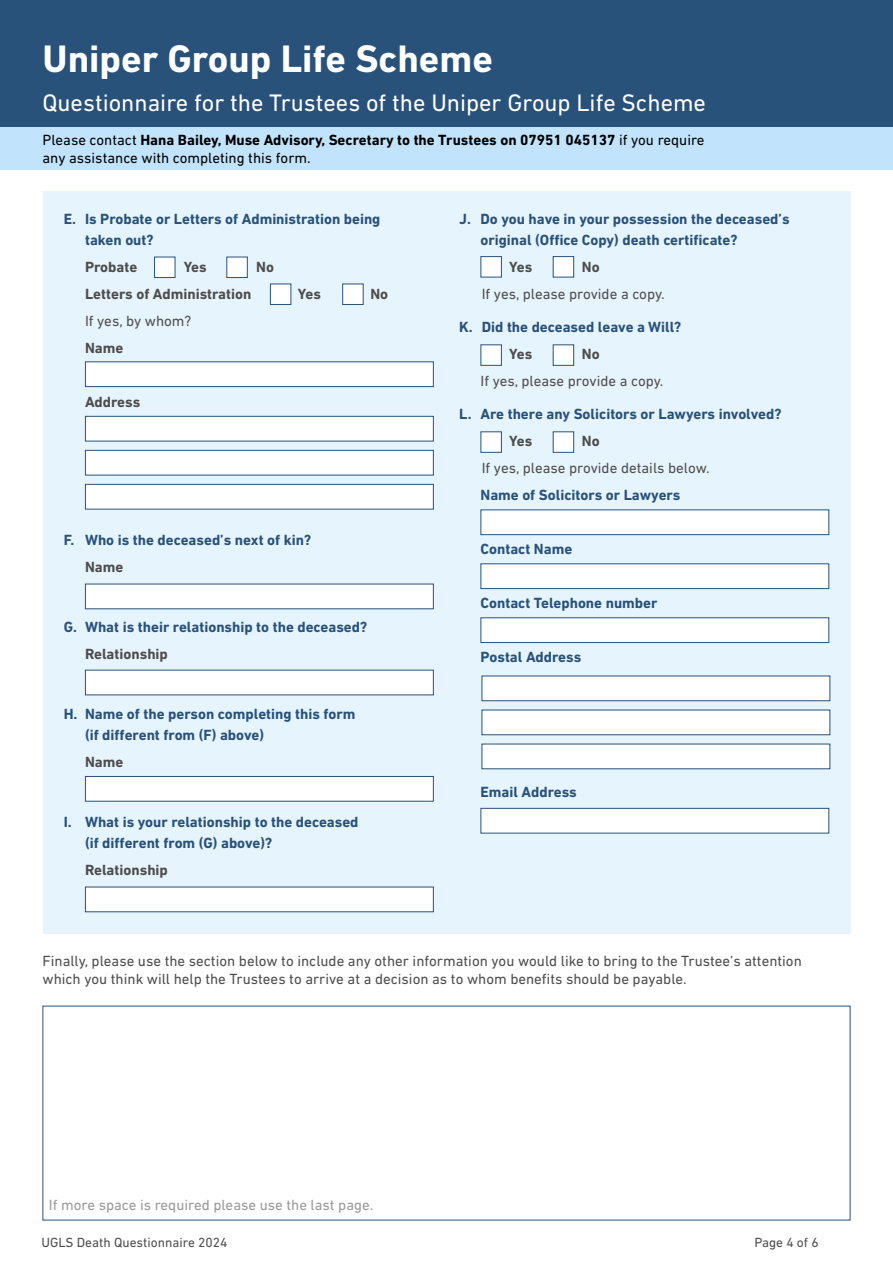
<style>
.page{position:relative;width:893px;height:1263px;background:#fff}
.page>*{position:absolute;margin:0;border:0;box-sizing:border-box;transform-origin:0 0}
.t1{font:700 39px "DIN Next LT Pro";color:#fff}
.t2{font:24.3px "DIN Next LT Pro";color:#fff}
.t3{font:700 15px/21px "DIN Next LT Pro";color:#28527a}
.t4{font:15px/18px "DIN Next LT Pro";color:#4d4d4d}
.t5{font:15px/18px "DIN Next LT Pro";color:#000}
.t6{font:700 15px "DIN Next LT Pro";color:#4d4d4d}
.t7{font:15px "DIN Next LT Pro";color:#999}
.t8{font:13.5px "DIN Next LT Pro";color:#4d4d4d}
.s1{font-weight:700}
</style>
<div class="page">
<div style="left:43px;top:191px;width:807px;height:742px;background:#e6f4fd"></div>
<div style="left:85px;top:584px;width:349px;height:25px;background:#fff"></div>
<div style="left:85px;top:776px;width:349px;height:25px;background:#fff;border:1px solid #28527a"></div>
<div style="left:85px;top:670px;width:349px;height:25px;background:#fff"></div>
<div style="left:85px;top:361px;width:349px;height:26px;background:#fff;border:1px solid #28527a"></div>
<div style="left:480px;top:509px;width:349px;height:26px;background:#fff;border:1px solid #28527a"></div>
<div style="left:480px;top:808px;width:349px;height:25px;background:#fff;border:1px solid #28527a"></div>
<div style="left:85px;top:887px;width:349px;height:25px;background:#fff;border:1px solid #28527a"></div>
<div style="left:480px;top:344px;width:22px;height:22px;background:#fff;border:1px solid #28527a"></div>
<div style="left:480px;top:256px;width:22px;height:21px;background:#fff;border:1px solid #28527a"></div>
<div style="left:480px;top:431px;width:22px;height:22px;background:#fff;border:1px solid #28527a"></div>
<div style="left:553px;top:344px;width:21px;height:22px;background:#fff;border:1px solid #28527a"></div>
<div style="left:553px;top:256px;width:21px;height:21px;background:#fff;border:1px solid #28527a"></div>
<div style="left:553px;top:431px;width:21px;height:22px;background:#fff;border:1px solid #28527a"></div>
<div style="left:480px;top:563px;width:349px;height:26px;background:#fff;border:1px solid #28527a"></div>
<div style="left:480px;top:617px;width:349px;height:26px;background:#fff;border:1px solid #28527a"></div>
<div style="left:482px;top:676px;width:348px;height:25px;background:#fff;border:1px solid #28527a"></div>
<div style="left:482px;top:710px;width:348px;height:25px;background:#fff;border:1px solid #28527a"></div>
<div style="left:482px;top:744px;width:348px;height:25px;background:#fff"></div>
<div style="left:85px;top:416px;width:349px;height:25px;background:#fff;border:1px solid #28527a"></div>
<div style="left:85px;top:450px;width:349px;height:25px;background:#fff;border:1px solid #28527a"></div>
<div style="left:85px;top:484px;width:349px;height:25px;background:#fff;border:1px solid #28527a"></div>
<div style="left:154px;top:257px;width:21px;height:21px;background:#fff;border:1px solid #28527a"></div>
<div style="left:270px;top:284px;width:21px;height:21px;background:#fff;border:1px solid #28527a"></div>
<div style="left:226px;top:257px;width:22px;height:21px;background:#fff;border:1px solid #28527a"></div>
<div style="left:342px;top:284px;width:22px;height:21px;background:#fff;border:1px solid #28527a"></div>
<div style="left:0;top:0;width:893px;height:128px;background:#28527a"></div>
<div style="left:0;top:128px;width:893px;height:42px;background:#c1e3fc"></div>
<h1 class="t1" style="left:43px;top:36px;width:452px">Uniper Group Life Scheme</h1>
<h2 class="t2" style="left:43px;top:88px;width:665px">Questionnaire for the Trustees of the Uniper Group Life Scheme</h2>
<p class="t5" style="left:43px;top:131px;width:664px">Please contact <span class="s1">Hana Bailey, Muse Advisory, Secretary to the Trustees on 07951 045137</span> if you require any assistance with completing this form.</p>
<p class="t3" style="left:85px;top:208px;width:297px;text-indent:-21px">E. Is Probate or Letters of Administration being taken out?</p>
<p class="t6" style="left:85px;top:258px;width:54px">Probate</p>
<p class="t6" style="left:184px;top:258px;width:25px">Yes</p>
<p class="t6" style="left:256px;top:258px;width:19px">No</p>
<p class="t6" style="left:85px;top:285px;width:168px">Letters of Administration</p>
<p class="t6" style="left:298px;top:285px;width:25px">Yes</p>
<p class="t6" style="left:370px;top:285px;width:19px">No</p>
<p class="t4" style="left:85px;top:312px;width:108px">If yes, by whom?</p>
<p class="t6" style="left:85px;top:339px;width:40px">Name</p>
<p class="t6" style="left:85px;top:393px;width:57px">Address</p>
<p class="t3" style="left:64px;top:529px;width:249px">F. Who is the deceased’s next of kin?</p>
<p class="t6" style="left:85px;top:558px;width:40px">Name</p>
<p class="t3" style="left:64px;top:616px;width:305px">G. What is their relationship to the deceased?</p>
<p class="t6" style="left:85px;top:645px;width:84px">Relationship</p>
<p class="t3" style="left:85px;top:703px;width:272px;text-indent:-21px">H. Name of the person completing this form (if different from (F) above)</p>
<p class="t6" style="left:85px;top:753px;width:40px">Name</p>
<p class="t3" style="left:85px;top:811px;width:275px;text-indent:-21px">I. What is your relationship to the deceased (if different from (G) above)?</p>
<p class="t6" style="left:85px;top:861px;width:84px">Relationship</p>
<p class="t3" style="left:480px;top:208px;width:311px;text-indent:-21px">J. Do you have in your possession the deceased’s original (Office Copy) death certificate?</p>
<p class="t6" style="left:509px;top:258px;width:25px">Yes</p>
<p class="t6" style="left:582px;top:258px;width:19px">No</p>
<p class="t4" style="left:482px;top:285px;width:184px">If yes, please provide a copy.</p>
<p class="t3" style="left:459px;top:316px;width:224px">K. Did the deceased leave a Will?</p>
<p class="t6" style="left:509px;top:345px;width:25px">Yes</p>
<p class="t6" style="left:582px;top:345px;width:19px">No</p>
<p class="t4" style="left:480px;top:372px;width:184px">If yes, please provide a copy.</p>
<p class="t3" style="left:459px;top:403px;width:324px">L. Are there any Solicitors or Lawyers involved?</p>
<p class="t6" style="left:509px;top:432px;width:25px">Yes</p>
<p class="t6" style="left:582px;top:432px;width:19px">No</p>
<p class="t4" style="left:482px;top:459px;width:229px">If yes, please provide details below.</p>
<p class="t3" style="left:480px;top:484px;width:201px">Name of Solicitors or Lawyers</p>
<p class="t3" style="left:480px;top:538px;width:93px">Contact Name</p>
<p class="t3" style="left:480px;top:592px;width:178px">Contact Telephone number</p>
<p class="t3" style="left:480px;top:646px;width:102px">Postal Address</p>
<p class="t3" style="left:480px;top:781px;width:98px">Email Address</p>
<p class="t4" style="left:43px;top:952px;width:761px">Finally, please use the section below to include any other information you would like to bring to the Trustee’s attention which you think will help the Trustees to arrive at a decision as to whom benefits should be payable.</p>
<p class="t7" style="left:49px;top:1197px;width:326px">If more space is required please use the last page.</p>
<p class="t8" style="left:41px;top:1234px;width:188px">UGLS Death Questionnaire 2024</p>
<p class="t8" style="left:754px;top:1234px;width:66px">Page 4 of 6</p>
</div>
